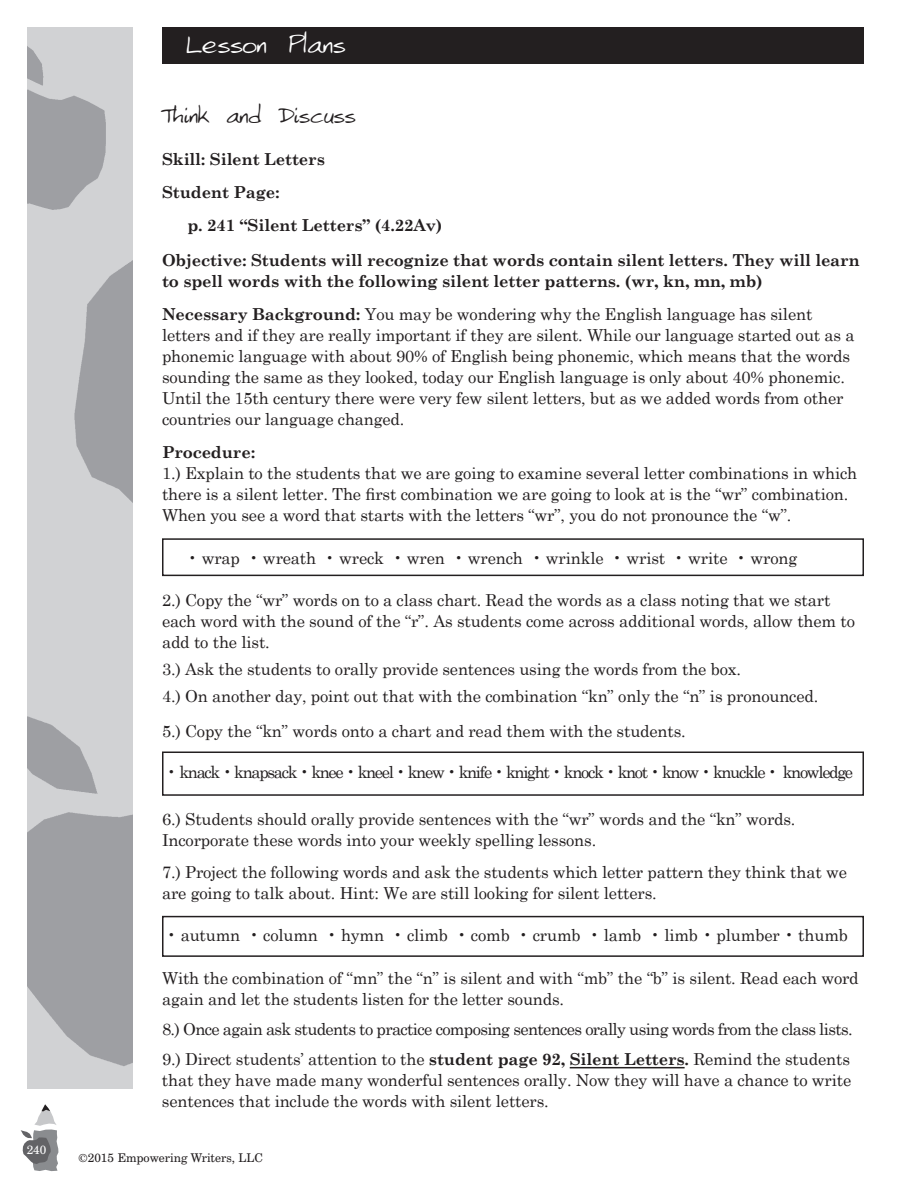
<style>
.page{position:relative;width:918px;height:1188px;background:#fff}
.page>*{position:absolute;margin:0;border:0;box-sizing:border-box;transform-origin:0 0}
.t1{font:25.5px "Larkins Hand";color:#fff}
.t2{font:22.5px "Larkins Hand";letter-spacing:-.01em;color:#231f20}
.t3{font:16.5px/21px "Century Schoolbook";letter-spacing:-.01em;color:#231f20}
.t4{font:700 16.5px/33px "Century Schoolbook";letter-spacing:-.01em;color:#231f20}
.t5{font:16.5px/30px "Century Schoolbook";letter-spacing:-.04em;color:#231f20}
.t6{font:16.5px "Century Schoolbook";letter-spacing:-.08em;color:#231f20}
.t7{font:12px "Century Schoolbook BT";color:#231f20}
.t8{font:12px "Century Schoolbook BT";color:#fff}
.s1{font-weight:400}
.s2{font-weight:700}
</style>
<div class="page">
<hr style="left:570px;top:1067px;width:115px;height:1px;background:#231f20">
<div style="left:162px;top:538px;width:702px;height:38px;border:2px solid #231f20"></div>
<div style="left:162px;top:752px;width:702px;height:44px;border:2px solid #231f20"></div>
<div style="left:162px;top:916px;width:702px;height:41px;border:2px solid #231f20"></div>
<img style="left:27px;top:27px;width:106px;height:1062px">
<div style="left:162px;top:27px;width:702px;height:37px;background:#231f20"></div>
<svg style="left:21px;top:1104px;width:37px;height:67px"></svg>
<p class="t8" style="left:27px;top:1142px;width:21px">240</p>
<h1 class="t1" style="left:185px;top:29px;width:162px">Lesson Plans</h1>
<h2 class="t2" style="left:162px;top:102px;width:195px">Think and Discuss</h2>
<p class="t4" style="left:162px;top:143px;width:164px">Skill: Silent Letters<br>Student Page:</p>
<p class="t4" style="left:162px;top:208px;width:699px;line-height:34.5px;text-indent:25px">p. 241 “Silent Letters” (4.22Av)<br>Objective: Students will recognize that words contain silent letters. They will learn</p>
<p class="t4" style="left:162px;top:264px;width:652px">to spell words with the following silent letter patterns. (wr, kn, mn, mb)<br>Necessary Background: <span class="s1">You may be wondering why the English language has silent</span></p>
<p class="t3" style="left:162px;top:324px;width:694px">letters and if they are really important if they are silent. While our language started out as a phonemic language with about 90% of English being phonemic, which means that the words sounding the same as they looked, today our English language is only about 40% phonemic.<br>Until the 15th century there were very few silent letters, but as we added words from other countries our language changed.</p>
<p class="t4" style="left:162px;top:435px;width:95px">Procedure:</p>
<p class="t3" style="left:162px;top:462px;width:697px">1.) Explain to the students that we are going to examine several letter combinations in which there is a silent letter. The first combination we are going to look at is the “wr” combination.<br>When you see a word that starts with the letters “wr”, you do not pronounce the “w”.</p>
<p class="t3" style="left:187px;top:547px;width:611px">• wrap • wreath • wreck • wren • wrench • wrinkle • wrist • write • wrong</p>
<p class="t3" style="left:162px;top:589px;width:695px">2.) Copy the “wr” words on to a class chart. Read the words as a class noting that we start each word with the sound of the “r”. As students come across additional words, allow them to add to the list.</p>
<p class="t3" style="left:162px;top:655px;width:658px;line-height:27px">3.) Ask the students to orally provide sentences using the words from the box.<br>4.) On another day, point out that with the combination “kn” only the “n” is pronounced.</p>
<p class="t3" style="left:162px;top:720px;width:525px">5.) Copy the “kn” words onto a chart and read them with the students.</p>
<p class="t6" style="left:166px;top:762px;width:688px">• knack • knapsack • knee • kneel • knew • knife • knight • knock • knot • know • knuckle • knowledge</p>
<p class="t3" style="left:162px;top:808px;width:635px">6.) Students should orally provide sentences with the “wr” words and the “kn” words.<br>Incorporate these words into your weekly spelling lessons.</p>
<p class="t3" style="left:162px;top:861px;width:687px">7.) Project the following words and ask the students which letter pattern they think that we are going to talk about. Hint: We are still looking for silent letters.</p>
<p class="t3" style="left:166px;top:924px;width:683px">• autumn • column • hymn • climb • comb • crumb • lamb • limb • plumber • thumb</p>
<p class="t3" style="left:162px;top:967px;width:698px">With the combination of “mn” the “n” is silent and with “mb” the “b” is silent. Read each word again and let the students listen for the letter sounds.</p>
<p class="t5" style="left:162px;top:1013px;width:692px">8.) Once again ask students to practice composing sentences orally using words from the class lists.<br>9.) Direct students’ attention to the <span class="s2">student page 92, Silent Letters.</span> Remind the students</p>
<p class="t3" style="left:162px;top:1069px;width:691px">that they have made many wonderful sentences orally. Now they will have a chance to write sentences that include the words with silent letters.</p>
<p class="t7" style="left:78px;top:1150px;width:186px">©2015 Empowering Writers, LLC</p>
</div>
